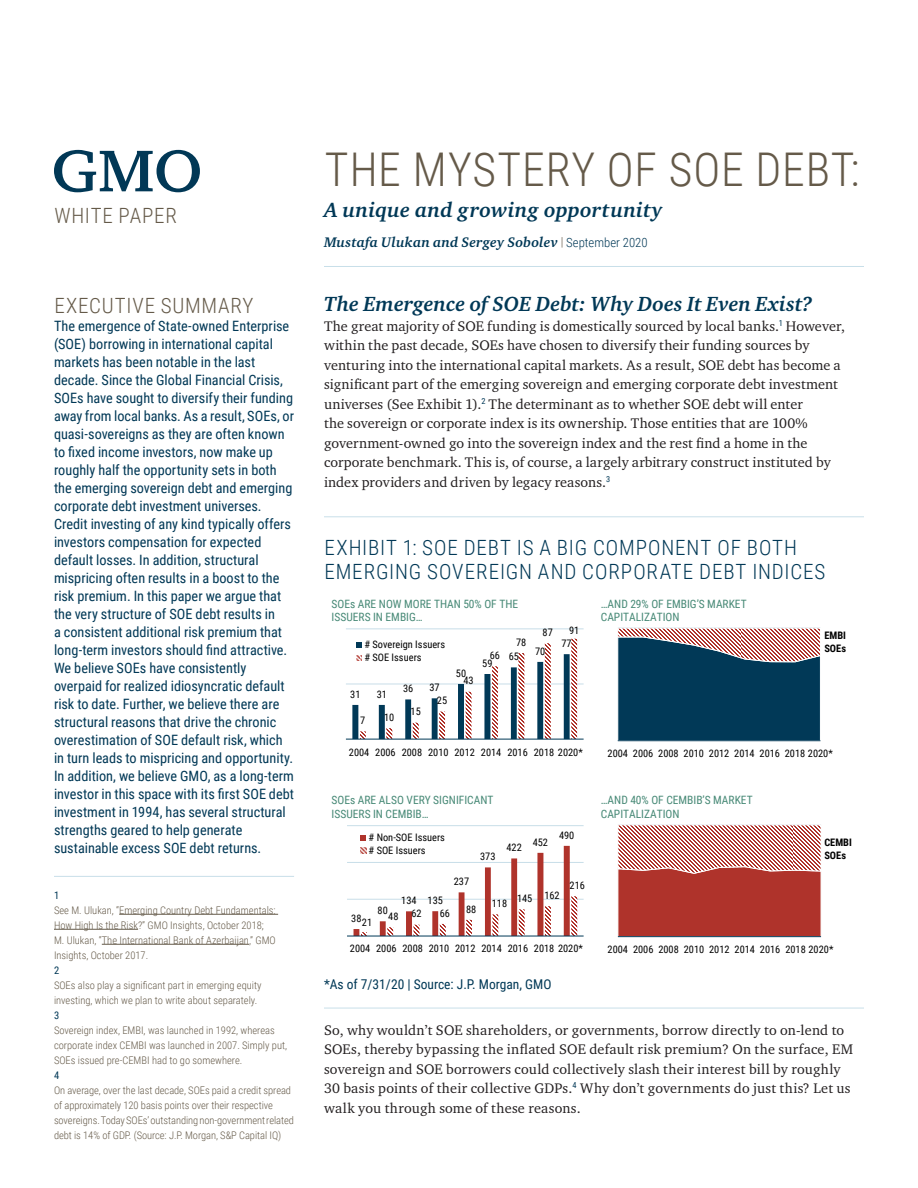
<style>
.page{position:relative;width:918px;height:1188px;background:#fff}
.page>*{position:absolute;margin:0;border:0;box-sizing:border-box;transform-origin:0 0}
.t1{font:300 46.5px "Roboto Condensed";letter-spacing:.02em;color:#655a49}
.Chart_title{font:300 21px/24.3px "Roboto Condensed";letter-spacing:.04em;color:#013856}
.t2{font:italic 700 21px "Charter ITC Std";letter-spacing:.005em;color:#013856}
.t3{font:300 21px "Roboto Condensed";letter-spacing:.04em;color:#655a49}
.Executive_Summary_bo{font:14.25px/18px "Roboto Condensed";color:#013856}
.Body_copy{font:14.25px/19.5px "Charter ITC Std";letter-spacing:.01em;color:#231f20}
.t4{font:italic 700 14.25px "Charter ITC Std";letter-spacing:.01em;color:#013856}
.Chart_disclosure{font:13.5px "Roboto Condensed";color:#013856}
.t5{font:11.4px/13.6px "Roboto Condensed";color:#478976}
.Footnote{font:300 10.5px/15px "Roboto Condensed";color:#655a49}
.t6{font:10.35px/13.5px "Roboto Condensed";color:#000}
.t7{font:700 10.35px/12.5px "Roboto Condensed";color:#000}
.s1{font-weight:400;color:#013856}
.s2{font-family:"Roboto Condensed";font-weight:300;font-style:normal;font-size:12.3px;color:#655a49}
.s3{font-family:"Roboto Condensed";font-weight:300;font-style:normal;font-size:12.75px}
</style>
<div class="page">
<svg style="left:54px;top:150px;width:146px;height:42px"></svg>
<hr style="left:324px;top:516px;width:540px;height:1px;background:#c8dfe9">
<hr style="left:324px;top:1008px;width:540px;height:1px;background:#c8dfe9">
<hr style="left:324px;top:266px;width:540px;height:1px;background:#c8dfe9">
<hr style="left:54px;top:876px;width:240px;height:1px;background:#c8dfe9">
<hr style="left:119px;top:914px;width:159px;height:1px;background:#655a49">
<hr style="left:54px;top:929px;width:84px;height:1px;background:#655a49">
<hr style="left:102px;top:944px;width:147px;height:1px;background:#655a49">
<hr style="left:346px;top:684px;width:238px;height:1px;background:#c8dee8">
<hr style="left:346px;top:628px;width:238px;height:1px;background:#c8dee8">
<hr style="left:346px;top:739px;width:238px;height:1px;background:#013957">
<svg style="left:352px;top:639px;width:225px;height:100px"></svg>
<svg style="left:618px;top:628px;width:203px;height:113px"></svg>
<hr style="left:618px;top:740px;width:202px;height:1px;background:#013957">
<svg style="left:618px;top:825px;width:204px;height:112px"></svg>
<hr style="left:618px;top:936px;width:203px;height:1px;background:#013957">
<hr style="left:347px;top:899px;width:237px;height:1px;background:#c8dee8">
<hr style="left:347px;top:862px;width:237px;height:1px;background:#c8dee8">
<hr style="left:347px;top:825px;width:237px;height:1px;background:#c8dee8">
<hr style="left:347px;top:936px;width:237px;height:1px;background:#013957">
<svg style="left:354px;top:835px;width:223px;height:101px"></svg>
<h2 class="t3" style="left:54px;top:201px;width:124px">WHITE PAPER</h2>
<h3 class="t3" style="left:54px;top:291px;width:201px">EXECUTIVE SUMMARY</h3>
<p class="Executive_Summary_bo" style="left:54px;top:317px;width:242px">The emergence of State-owned Enterprise (SOE) borrowing in international capital markets has been notable in the last decade. Since the Global Financial Crisis, SOEs have sought to diversify their funding away from local banks. As a result, SOEs, or quasi-sovereigns as they are often known to fixed income investors, now make up roughly half the opportunity sets in both the emerging sovereign debt and emerging corporate debt investment universes.<br>Credit investing of any kind typically offers investors compensation for expected default losses. In addition, structural mispricing often results in a boost to the risk premium. In this paper we argue that the very structure of SOE debt results in<br>a consistent additional risk premium that long-term investors should find attractive.<br>We believe SOEs have consistently overpaid for realized idiosyncratic default risk to date. Further, we believe there are structural reasons that drive the chronic overestimation of SOE default risk, which in turn leads to mispricing and opportunity.<br>In addition, we believe GMO, as a long-term investor in this space with its first SOE debt investment in 1994, has several structural strengths geared to help generate sustainable excess SOE debt returns.</p>
<p class="Footnote" style="left:54px;top:887px;width:223px"><span class="s1">1<br></span>See M. Ulukan, “Emerging Country Debt Fundamentals:<br>How High Is the Risk?” GMO Insights, October 2018; M. Ulukan, “The International Bank of Azerbaijan,” GMO Insights, October 2017.</p>
<p class="Footnote" style="left:54px;top:962px;width:209px"><span class="s1">2<br></span>SOEs also play a significant part in emerging equity investing, which we plan to write about separately.</p>
<p class="Footnote" style="left:54px;top:1007px;width:235px"><span class="s1">3<br></span>Sovereign index, EMBI, was launched in 1992, whereas corporate index CEMBI was launched in 2007. Simply put, SOEs issued pre-CEMBI had to go somewhere.</p>
<p class="Footnote" style="left:54px;top:1067px;width:242px"><span class="s1">4<br></span>On average, over the last decade, SOEs paid a credit spread of approximately 120 basis points over their respective sovereigns. Today SOEs’ outstanding non-government related debt is 14% of GDP. (Source: J.P. Morgan, S&amp;P Capital IQ)</p>
<h1 class="t1" style="left:325px;top:137px;width:536px">THE MYSTERY OF SOE DEBT:</h1>
<h2 class="t2" style="left:324px;top:197px;width:340px">A unique and growing opportunity</h2>
<h4 class="t4" style="left:324px;top:234px;width:325px">Mustafa Ulukan and Sergey Sobolev <span class="s2">|</span> <span class="s3">September 2020</span></h4>
<h2 class="t2" style="left:324px;top:291px;width:490px">The Emergence of SOE Debt: Why Does It Even Exist?</h2>
<p class="Body_copy" style="left:324px;top:316px;width:523px">The great majority of SOE funding is domestically sourced by local banks.<sup>1</sup> However, within the past decade, SOEs have chosen to diversify their funding sources by venturing into the international capital markets. As a result, SOE debt has become a significant part of the emerging sovereign and emerging corporate debt investment universes (See Exhibit 1).<sup>2</sup> The determinant as to whether SOE debt will enter<br>the sovereign or corporate index is its ownership. Those entities that are 100% government-owned go into the sovereign index and the rest find a home in the corporate benchmark. This is, of course, a largely arbitrary construct instituted by index providers and driven by legacy reasons.<sup>3</sup></p>
<p class="Chart_title" style="left:324px;top:535px;width:503px">EXHIBIT 1: SOE DEBT IS A BIG COMPONENT OF BOTH<br>EMERGING SOVEREIGN AND CORPORATE DEBT INDICES</p>
<p class="t5" style="left:332px;top:596px;width:188px">SOEs ARE NOW MORE THAN 50% OF THE<br>ISSUERS IN EMBIG…</p>
<p class="t6" style="left:364px;top:637px;width:82px"># Sovereign Issuers # SOE Issuers</p>
<p class="t6" style="left:350px;top:687px;width:12px">31</p>
<p class="t6" style="left:377px;top:687px;width:12px">31</p>
<p class="t6" style="left:360px;top:713px;width:7px">7</p>
<p class="t6" style="left:384px;top:710px;width:12px">10</p>
<p class="t6" style="left:403px;top:681px;width:12px">36</p>
<p class="t6" style="left:430px;top:680px;width:12px">37</p>
<p class="t6" style="left:411px;top:704px;width:12px">15</p>
<p class="t6" style="left:437px;top:693px;width:12px">25</p>
<p class="t6" style="left:456px;top:666px;width:12px">50</p>
<p class="t6" style="left:463px;top:674px;width:12px">43</p>
<p class="t6" style="left:490px;top:648px;width:12px">66</p>
<p class="t6" style="left:482px;top:656px;width:12px">59</p>
<p class="t6" style="left:516px;top:635px;width:12px">78</p>
<p class="t6" style="left:509px;top:649px;width:12px">65</p>
<p class="t6" style="left:543px;top:625px;width:12px">87</p>
<p class="t6" style="left:569px;top:623px;width:12px">91</p>
<p class="t6" style="left:535px;top:644px;width:12px">70</p>
<p class="t6" style="left:562px;top:636px;width:12px">77</p>
<p class="t6" style="left:349px;top:745px;width:236px">2004 2006 2008 2010 2012 2014 2016 2018 2020*</p>
<p class="t5" style="left:601px;top:596px;width:147px">…AND 29% OF EMBIG’S MARKET<br>CAPITALIZATION</p>
<p class="t7" style="left:824px;top:629px;width:23px">EMBI<br>SOEs</p>
<p class="t6" style="left:608px;top:746px;width:227px">2004 2006 2008 2010 2012 2014 2016 2018 2020*</p>
<p class="t5" style="left:332px;top:793px;width:163px">SOEs ARE ALSO VERY SIGNIFICANT<br>ISSUERS IN CEMBIB…</p>
<p class="t5" style="left:601px;top:793px;width:153px">…AND 40% OF CEMBIB’S MARKET<br>CAPITALIZATION</p>
<p class="t6" style="left:369px;top:830px;width:78px;line-height:12.8px"># Non-SOE Issuers # SOE Issuers</p>
<p class="t6" style="left:454px;top:874px;width:17px">237</p>
<p class="t6" style="left:480px;top:849px;width:17px">373</p>
<p class="t6" style="left:506px;top:840px;width:17px">422</p>
<p class="t6" style="left:533px;top:835px;width:17px">452</p>
<p class="t6" style="left:559px;top:828px;width:17px">490</p>
<p class="t6" style="left:570px;top:878px;width:17px">216</p>
<p class="t6" style="left:401px;top:893px;width:43px">134 135</p>
<p class="t6" style="left:378px;top:903px;width:12px">80</p>
<p class="t6" style="left:388px;top:909px;width:12px">48</p>
<p class="t6" style="left:411px;top:907px;width:12px">62</p>
<p class="t6" style="left:440px;top:906px;width:12px">66</p>
<p class="t6" style="left:351px;top:911px;width:12px">38</p>
<p class="t6" style="left:362px;top:915px;width:12px">21</p>
<p class="t6" style="left:466px;top:902px;width:12px">88</p>
<p class="t6" style="left:492px;top:896px;width:17px">118</p>
<p class="t6" style="left:517px;top:890px;width:44px">145 162</p>
<p class="t7" style="left:824px;top:836px;width:29px">CEMBI<br>SOEs</p>
<p class="t6" style="left:350px;top:942px;width:235px">2004 2006 2008 2010 2012 2014 2016 2018 2020*</p>
<p class="t6" style="left:608px;top:942px;width:227px">2004 2006 2008 2010 2012 2014 2016 2018 2020*</p>
<p class="Chart_disclosure" style="left:324px;top:975px;width:229px">*As of 7/31/20 | Source: J.P. Morgan, GMO</p>
<p class="Body_copy" style="left:324px;top:1020px;width:531px">So, why wouldn’t SOE shareholders, or governments, borrow directly to on-lend to SOEs, thereby bypassing the inflated SOE default risk premium? On the surface, EM sovereign and SOE borrowers could collectively slash their interest bill by roughly 30 basis points of their collective GDPs.<sup>4</sup> Why don’t governments do just this? Let us walk you through some of these reasons.</p>
</div>
